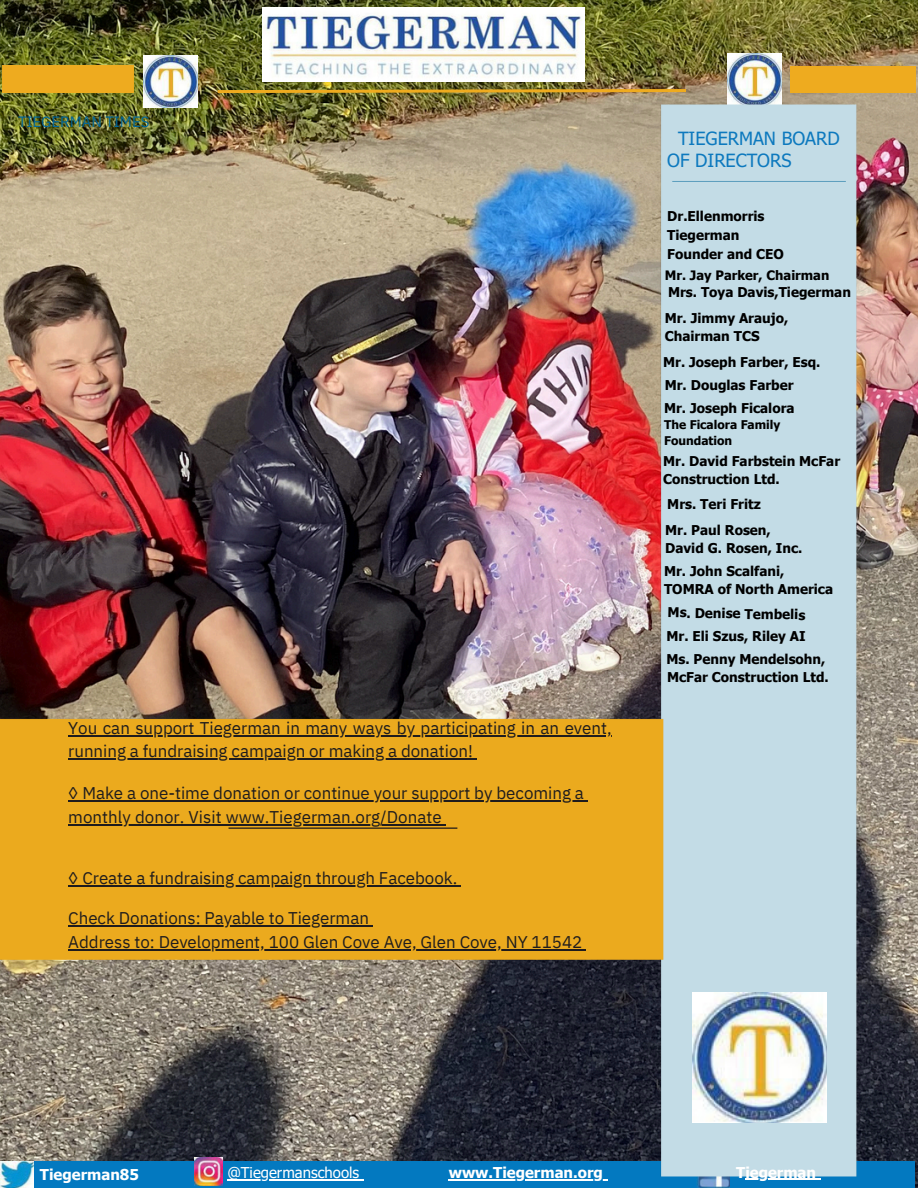
<style>
.page{position:relative;width:918px;height:1188px;background:#fff}
.page>*{position:absolute;margin:0;border:0;box-sizing:border-box;transform-origin:0 0}
.t1{font:18.15px/21.3px "Tahoma";color:#0d79be}
.t2{font:16.95px "IBM Plex Sans";color:#1f1c1d}
.t3{font:700 15px "Tahoma";color:#fff}
.t4{font:15px "Tahoma";color:#fff}
.t5{font:15px "IBM Plex Sans";letter-spacing:-.005em;color:#00669a}
.t6{font:700 13.5px/18px "Tahoma";color:#000}
.t7{font:700 13.05px "Tahoma";color:#000}
.t8{font:700 12px/16px "Tahoma";color:#000}
</style>
<div class="page">
<img style="left:0;top:0;width:918px;height:1188px">
<div style="left:1px;top:1161px;width:914px;height:27px;background:#0379c0"></div>
<svg style="left:218px;top:89px;width:468px;height:4px;background:#ce9a24"></svg>
<img style="left:697px;top:1183px;width:33px;height:5px">
<img style="left:194px;top:1183px;width:29px;height:3px">
<img style="left:0;top:1183px;width:33px;height:5px">
<div style="left:2px;top:66px;width:132px;height:27px;background:#eeab1f"></div>
<img style="left:144px;top:55px;width:54px;height:43px">
<img style="left:727px;top:54px;width:54px;height:44px">
<img style="left:0;top:98px;width:864px;height:1085px">
<div style="left:790px;top:66px;width:126px;height:27px;background:#eeab1f"></div>
<img style="left:262px;top:8px;width:323px;height:73px">
<hr style="left:68px;top:735px;width:544px;height:1px;background:#1f1c1d">
<hr style="left:68px;top:758px;width:405px;height:1px;background:#1f1c1d">
<hr style="left:68px;top:800px;width:516px;height:1px;background:#1f1c1d">
<hr style="left:68px;top:824px;width:374px;height:2px;background:#1f1c1d">
<hr style="left:68px;top:885px;width:389px;height:1px;background:#1f1c1d">
<hr style="left:68px;top:925px;width:301px;height:1px;background:#1f1c1d">
<hr style="left:68px;top:949px;width:514px;height:1px;background:#1f1c1d">
<img style="left:693px;top:992px;width:133px;height:130px">
<hr style="left:227px;top:1179px;width:132px;height:2px;background:#fff">
<hr style="left:449px;top:1179px;width:154px;height:2px;background:#fff">
<hr style="left:745px;top:1179px;width:71px;height:1px;background:#fff">
<h4 class="t5" style="left:18px;top:112px;width:133px">TIEGERMAN TIMES</h4>
<h3 class="t2" style="left:68px;top:716px;width:545px">You can support Tiegerman in many ways by participating in an event,</h3>
<h4 class="t2" style="left:68px;top:740px;width:406px">running a fundraising campaign or making a donation!</h4>
<p class="t2" style="left:68px;top:782px;width:517px">◊ Make a one-time donation or continue your support by becoming a</p>
<p class="t2" style="left:68px;top:806px;width:375px">monthly donor. Visit www.Tiegerman.org/Donate</p>
<h4 class="t2" style="left:68px;top:867px;width:391px">◊ Create a fundraising campaign through Facebook.</h4>
<h4 class="t2" style="left:68px;top:907px;width:302px">Check Donations: Payable to Tiegerman</h4>
<h4 class="t2" style="left:68px;top:931px;width:516px">Address to: Development, 100 Glen Cove Ave, Glen Cove, NY 11542</h4>
<h4 class="t1" style="left:667px;top:128px;width:174px;text-indent:11px">TIEGERMAN BOARD<br>OF DIRECTORS</h4>
<h4 class="t6" style="left:667px;top:206px;width:118px;line-height:19.2px">Dr.Ellenmorris<br>Tiegerman<br>Founder and CEO</h4>
<h2 class="t7" style="left:665px;top:267px;width:166px">Mr. Jay Parker, Chairman</h2>
<h4 class="t6" style="left:668px;top:283px;width:184px">Mrs. Toya Davis,Tiegerman</h4>
<p class="t6" style="left:665px;top:309px;width:125px">Mr. Jimmy Araujo,<br>Chairman TCS</p>
<h2 class="t6" style="left:663px;top:352px;width:159px">Mr. Joseph Farber, Esq.</h2>
<p class="t6" style="left:665px;top:375px;width:130px">Mr. Douglas Farber</p>
<h4 class="t6" style="left:664px;top:399px;width:132px">Mr. Joseph Ficalora</h4>
<h4 class="t8" style="left:664px;top:417px;width:118px">The Ficalora Family<br>Foundation</h4>
<h4 class="t6" style="left:663px;top:452px;width:179px">Mr. David Farbstein McFar<br>Construction Ltd.</h4>
<h5 class="t6" style="left:667px;top:495px;width:95px">Mrs. Teri Fritz</h5>
<p class="t6" style="left:665px;top:521px;width:139px">Mr. Paul Rosen,<br>David G. Rosen, Inc.</p>
<p class="t6" style="left:664px;top:562px;width:171px">Mr. John Scalfani,<br>TOMRA of North America</p>
<p class="t6" style="left:668px;top:603px;width:139px;rotate:1deg">Ms. Denise Tembelis</p>
<p class="t6" style="left:667px;top:626px;width:141px">Mr. Eli Szus, Riley AI</p>
<p class="t6" style="left:666px;top:649px;width:164px">Ms. Penny Mendelsohn,<br>McFar Construction Ltd.</p>
<p class="t3" style="left:40px;top:1165px;width:100px">Tiegerman85</p>
<h4 class="t4" style="left:227px;top:1163px;width:133px">@Tiegermanschools</h4>
<h4 class="t3" style="left:449px;top:1163px;width:156px">www.Tiegerman.org</h4>
<h4 class="t3" style="left:736px;top:1163px;width:81px">Tiegerman</h4>
</div>
